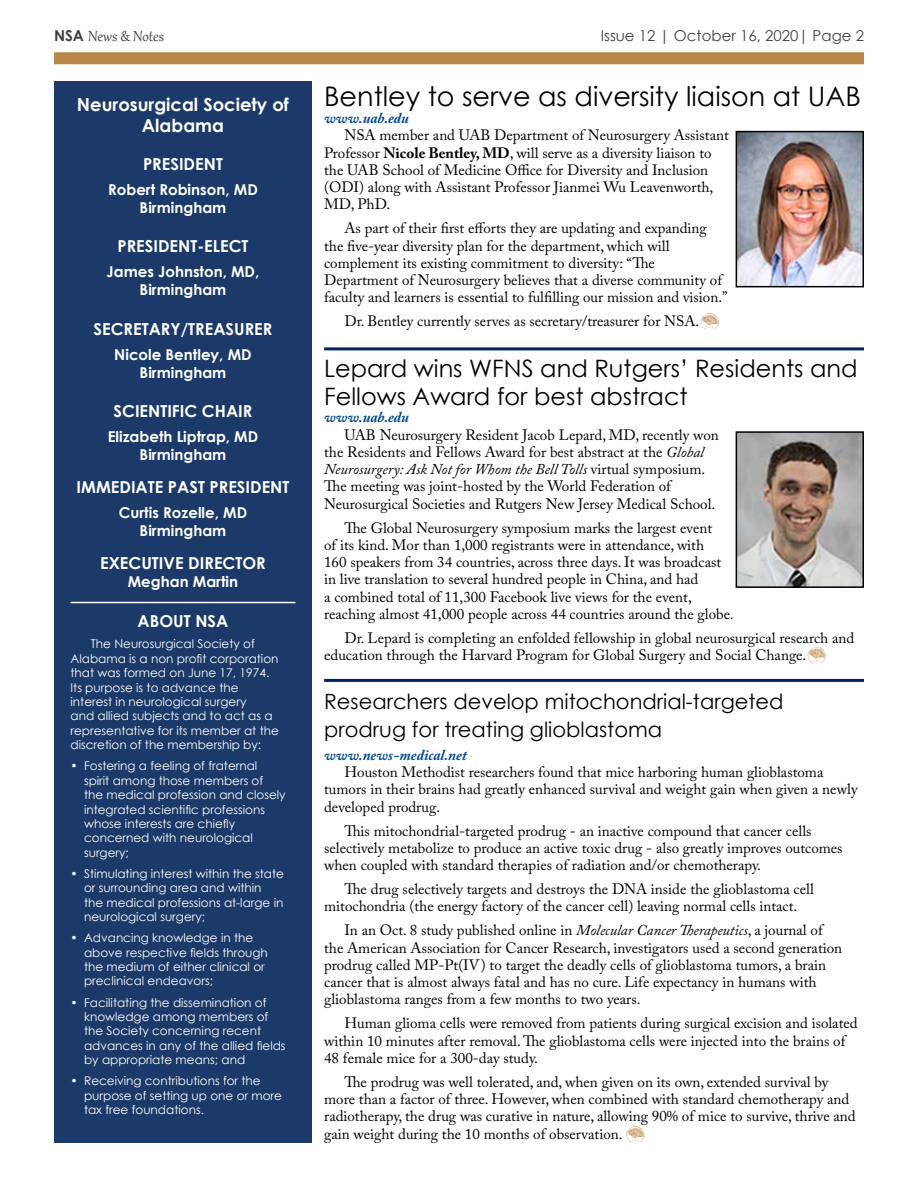
<style>
.page{position:relative;width:918px;height:1188px;background:#fff}
.page>*{position:absolute;margin:0;border:0;box-sizing:border-box;transform-origin:0 0}
.t1{font:27px "Century Gothic";color:#000}
.t2{font:24px/27.6px "Century Gothic";color:#000}
.t3{font:21px/27.6px "Century Gothic";color:#000}
.t4{font:700 18px/21.6px "Century Gothic";color:#fff;text-align:center}
.t5{font:18px "Gabriola";letter-spacing:-.005em;color:#404040}
.t6{font:700 16.5px "Century Gothic";color:#fff}
.t7{font:15px/17.2px "Adobe Caslon Pro";color:#000}
.t8{font:700 15px/18px "Century Gothic";color:#fff;text-align:center}
.t9{font:italic 700 15px "Adobe Caslon Pro";color:#004990}
.t10{font:15px "Century Gothic";color:#404040}
.t11{font:12px/14.4px "Century Gothic";color:#fff}
.s1{font-family:"Century Gothic";font-weight:700;font-size:15px}
.s2{font-weight:700}
.s3{font-style:italic}
</style>
<div class="page">
<div style="left:54px;top:52px;width:810px;height:12px;background:#ba8748"></div>
<div style="left:54px;top:81px;width:258px;height:1062px;background:#1b3a69"></div>
<img style="left:807px;top:647px;width:19px;height:16px">
<hr style="left:71px;top:602px;width:224px;height:1px;background:#fff">
<hr style="left:324px;top:347px;width:540px;height:3px;background:#00245d">
<img style="left:739px;top:134px;width:122px;height:150px">
<div style="left:736px;top:131px;width:128px;height:156px;border:2px solid #000"></div>
<img style="left:739px;top:434px;width:122px;height:151px">
<div style="left:736px;top:431px;width:128px;height:157px;border:2px solid #000"></div>
<img style="left:701px;top:313px;width:18px;height:17px">
<hr style="left:324px;top:679px;width:540px;height:3px;background:#00245d">
<img style="left:626px;top:1126px;width:19px;height:17px">
<p class="t5" style="left:54px;top:25px;width:112px"><span class="s1">NSA</span> News &amp; Notes</p>
<p class="t10" style="left:601px;top:26px;width:265px">Issue 12 | October 16, 2020| Page 2</p>
<p class="t4" style="left:77px;top:93px;width:214px">Neurosurgical Society of<br>Alabama</p>
<p class="t6" style="left:143px;top:152px;width:81px">PRESIDENT</p>
<p class="t8" style="left:108px;top:180px;width:151px">Robert Robinson, MD<br>Birmingham</p>
<p class="t6" style="left:117px;top:234px;width:133px">PRESIDENT-ELECT</p>
<p class="t8" style="left:107px;top:262px;width:154px">James Johnston, MD,<br>Birmingham</p>
<p class="t6" style="left:94px;top:316px;width:180px">SECRETARY/TREASURER</p>
<p class="t8" style="left:114px;top:344px;width:139px">Nicole Bentley, MD<br>Birmingham</p>
<p class="t6" style="left:114px;top:399px;width:140px">SCIENTIFIC CHAIR</p>
<p class="t8" style="left:108px;top:427px;width:152px">Elizabeth Liptrap, MD<br>Birmingham</p>
<p class="t6" style="left:77px;top:475px;width:214px">IMMEDIATE PAST PRESIDENT</p>
<p class="t8" style="left:119px;top:503px;width:130px">Curtis Rozelle, MD<br>Birmingham</p>
<p class="t6" style="left:100px;top:551px;width:167px">EXECUTIVE DIRECTOR</p>
<p class="t8" style="left:128px;top:572px;width:112px">Meghan Martin</p>
<p class="t6" style="left:138px;top:609px;width:92px">ABOUT NSA</p>
<p class="t11" style="left:71px;top:637px;width:210px;text-indent:20px">The Neurosurgical Society of<br>Alabama is a non profit corporation that was formed on June 17, 1974.<br>Its purpose is to advance the interest in neurological surgery<br>and allied subjects and to act as a representative for its member at the discretion of the membership by:</p>
<p class="t11" style="left:84px;top:759px;width:203px;text-indent:-14px">• Fostering a feeling of fraternal<br>spirit among those members of<br>the medical profession and closely integrated scientific professions whose interests are chiefly concerned with neurological surgery;</p>
<p class="t11" style="left:84px;top:866px;width:201px;text-indent:-14px">• Stimulating interest within the state or surrounding area and within<br>the medical professions at-large in neurological surgery;</p>
<p class="t11" style="left:84px;top:931px;width:185px;text-indent:-14px">• Advancing knowledge in the above respective fields through the medium of either clinical or preclinical endeavors;</p>
<p class="t11" style="left:84px;top:995px;width:203px;text-indent:-14px">• Facilitating the dissemination of knowledge among members of the Society concerning recent advances in any of the allied fields by appropriate means; and</p>
<p class="t11" style="left:84px;top:1074px;width:200px;text-indent:-14px">• Receiving contributions for the purpose of setting up one or more tax free foundations.</p>
<h1 class="t1" style="left:324px;top:77px;width:538px">Bentley to serve as diversity liaison at UAB</h1>
<p class="t9" style="left:324px;top:109px;width:86px">www.uab.edu</p>
<p class="t7" style="left:324px;top:126px;width:406px;text-indent:20px">NSA member and UAB Department of Neurosurgery Assistant Professor <span class="s2">Nicole Bentley, MD</span>, will serve as a diversity liaison to the UAB School of Medicine Office for Diversity and Inclusion (ODI) along with Assistant Professor Jianmei Wu Leavenworth, MD, PhD.</p>
<p class="t7" style="left:324px;top:219px;width:405px;text-indent:20px">As part of their first efforts they are updating and expanding the five-year diversity plan for the department, which will complement its existing commitment to diversity: “The Department of Neurosurgery believes that a diverse community of faculty and learners is essential to fulfilling our mission and vision.”</p>
<p class="t7" style="left:344px;top:312px;width:356px">Dr. Bentley currently serves as secretary/treasurer for NSA.</p>
<h2 class="t2" style="left:324px;top:355px;width:535px">Lepard wins WFNS and Rutgers’ Residents and<br>Fellows Award for best abstract</h2>
<p class="t9" style="left:324px;top:408px;width:86px">www.uab.edu</p>
<p class="t7" style="left:324px;top:426px;width:396px;text-indent:20px">UAB Neurosurgery Resident Jacob Lepard, MD, recently won the Residents and Fellows Award for best abstract at the <span class="s3">Global Neurosurgery: Ask Not for Whom the Bell Tolls</span> virtual symposium.<br>The meeting was joint-hosted by the World Federation of Neurosurgical Societies and Rutgers New Jersey Medical School.</p>
<p class="t7" style="left:324px;top:519px;width:411px;text-indent:20px">The Global Neurosurgery symposium marks the largest event<br>of its kind. Mor than 1,000 registrants were in attendance, with<br>160 speakers from 34 countries, across three days. It was broadcast in live translation to several hundred people in China, and had<br>a combined total of 11,300 Facebook live views for the event, reaching almost 41,000 people across 44 countries around the globe.</p>
<p class="t7" style="left:324px;top:629px;width:532px;text-indent:20px">Dr. Lepard is completing an enfolded fellowship in global neurosurgical research and education through the Harvard Program for Global Surgery and Social Change.</p>
<h3 class="t3" style="left:324px;top:687px;width:461px">Researchers develop mitochondrial-targeted prodrug for treating glioblastoma</h3>
<p class="t9" style="left:324px;top:746px;width:144px">www.news-medical.net</p>
<p class="t7" style="left:324px;top:763px;width:535px;text-indent:20px">Houston Methodist researchers found that mice harboring human glioblastoma tumors in their brains had greatly enhanced survival and weight gain when given a newly developed prodrug.</p>
<p class="t7" style="left:324px;top:822px;width:520px;text-indent:20px">This mitochondrial-targeted prodrug - an inactive compound that cancer cells selectively metabolize to produce an active toxic drug - also greatly improves outcomes when coupled with standard therapies of radiation and/or chemotherapy.</p>
<p class="t7" style="left:324px;top:880px;width:491px;text-indent:20px">The drug selectively targets and destroys the DNA inside the glioblastoma cell mitochondria (the energy factory of the cancer cell) leaving normal cells intact.</p>
<p class="t7" style="left:324px;top:922px;width:520px;text-indent:20px">In an Oct. 8 study published online in <span class="s3">Molecular Cancer Therapeutics</span>, a journal of the American Association for Cancer Research, investigators used a second generation prodrug called MP-Pt(IV) to target the deadly cells of glioblastoma tumors, a brain cancer that is almost always fatal and has no cure. Life expectancy in humans with glioblastoma ranges from a few months to two years.</p>
<p class="t7" style="left:324px;top:1015px;width:535px;text-indent:20px">Human glioma cells were removed from patients during surgical excision and isolated within 10 minutes after removal. The glioblastoma cells were injected into the brains of<br>48 female mice for a 300-day study.</p>
<p class="t7" style="left:324px;top:1073px;width:533px;text-indent:20px">The prodrug was well tolerated, and, when given on its own, extended survival by more than a factor of three. However, when combined with standard chemotherapy and radiotherapy, the drug was curative in nature, allowing 90% of mice to survive, thrive and gain weight during the 10 months of observation.</p>
</div>
